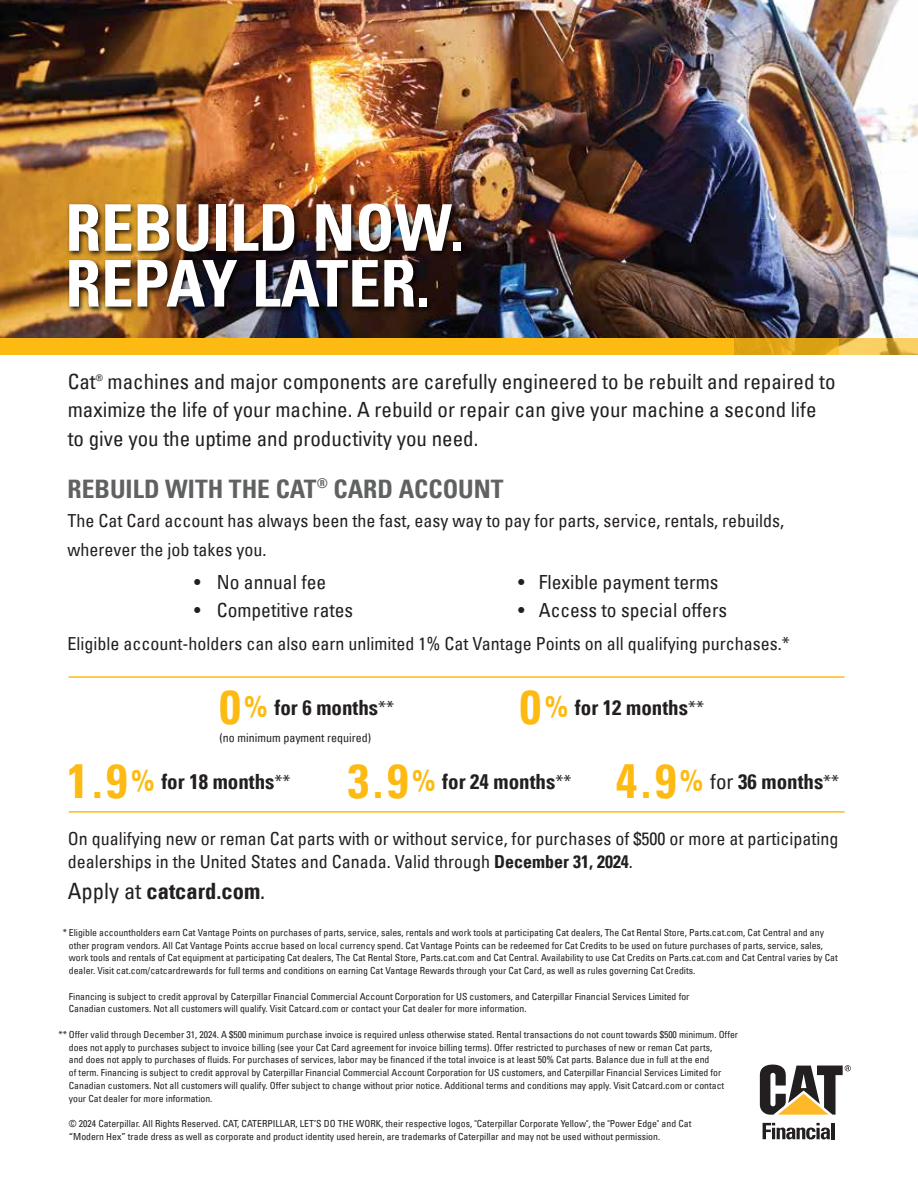
<style>
.page{position:relative;width:918px;height:1188px;background:#fff}
.page>*{position:absolute;margin:0;border:0;box-sizing:border-box;transform-origin:0 0}
.t1{font:700 condensed 64.5px/55.8px "Univers LT";color:#fff}
.t2{font:700 condensed 25.5px "Univers LT";color:#606161}
.t3{font:700 condensed 22.5px "Univers LT";color:#231f20}
.t4{font:condensed 21px/28.5px "Univers LT";color:#231f20}
.t5{font:700 condensed 21px "Univers LT";color:#231f20}
.t6{font:condensed 19.5px "Univers LT";color:#231f20}
.t7{font:condensed 18px/28.5px "Univers LT";color:#231f20}
.t8{font:condensed 12px "Univers LT";color:#231f20}
.t9{font:condensed 9.75px/12.8px "Univers LT";color:#231f20}
.t10{font:condensed 9px "Univers LT";color:#231f20}
.s1{font-size:48px;color:#fdba12}
.s2{font-size:30px;color:#fdba12}
.s3{font-weight:400;font-size:18px}
.s4{font-weight:400}
.s5{font-weight:700}
</style>
<div class="page">
<img style="left:0;top:0;width:918px;height:338px">
<svg style="left:733px;top:338px;width:106px;height:17px;background:#dfa516"></svg>
<svg style="left:839px;top:338px;width:79px;height:17px"></svg>
<div style="left:0;top:338px;width:733px;height:20px;background:#fdba12"></div>
<div style="left:0;top:356px;width:918px;height:268px;background:#fff"></div>
<svg style="left:763px;top:1123px;width:67px;height:16px"></svg>
<hr style="left:831px;top:1123px;width:3px;height:16px;background:#231f20">
<svg style="left:760px;top:1065px;width:91px;height:50px"></svg>
<img style="left:61px;top:191px;width:412px;height:141px">
<hr style="left:69px;top:676px;width:776px;height:2px;background:#fcba17">
<hr style="left:69px;top:811px;width:776px;height:2px;background:#fcba17">
<h1 class="t1" style="left:65px;top:200px;width:400px">REBUILD NOW.<br>REPAY LATER.</h1>
<h3 class="t4" style="left:68px;top:367px;width:30px">Cat</h3>
<p class="t10" style="left:96px;top:372px;width:9px">®</p>
<h3 class="t4" style="left:68px;top:367px;width:769px;text-indent:40px">machines and major components are carefully engineered to be rebuilt and repaired to maximize the life of your machine. A rebuild or repair can give your machine a second life to give you the uptime and productivity you need.</h3>
<h2 class="t2" style="left:68px;top:474px;width:438px">REBUILD WITH THE CAT<sup>®</sup> CARD ACCOUNT</h2>
<h3 class="t7" style="left:67px;top:506px;width:718px">The Cat Card account has always been the fast, easy way to pay for parts, service, rentals, rebuilds, wherever the job takes you.</h3>
<h3 class="t6" style="left:194px;top:569px;width:134px">• No annual fee</h3>
<h3 class="t6" style="left:518px;top:569px;width:202px">• Flexible payment terms</h3>
<h3 class="t6" style="left:194px;top:598px;width:161px">• Competitive rates</h3>
<h3 class="t6" style="left:518px;top:598px;width:211px">• Access to special offers</h3>
<h3 class="t7" style="left:68px;top:629px;width:724px">Eligible account-holders can also earn unlimited 1% Cat Vantage Points on all qualifying purchases.*</h3>
<h3 class="t5" style="left:219px;top:695px;width:176px"><span class="s1">0</span><span class="s2">%</span> for 6 months<span class="s3">**</span></h3>
<h3 class="t5" style="left:520px;top:695px;width:186px"><span class="s1">0</span><span class="s2">%</span> for 12 months<span class="s3">**</span></h3>
<p class="t8" style="left:219px;top:730px;width:153px">(no minimum payment required)</p>
<h3 class="t5" style="left:67px;top:769px;width:225px"><span class="s1">1.9</span><span class="s2">%</span> for 18 months<span class="s3">**</span></h3>
<h3 class="t5" style="left:348px;top:769px;width:225px"><span class="s1">3.9</span><span class="s2">%</span> for 24 months<span class="s3">**</span></h3>
<h3 class="t5" style="left:616px;top:769px;width:225px"><span class="s1">4.9</span><span class="s2">%</span> <span class="s4">for</span> 36 months<span class="s3">**</span></h3>
<h3 class="t7" style="left:68px;top:828px;width:772px;line-height:22.5px">On qualifying new or reman Cat parts with or without service, for purchases of $500 or more at participating dealerships in the United States and Canada. Valid through <span class="s5">December 31, 2024</span>.</h3>
<h3 class="t3" style="left:68px;top:878px;width:199px"><span class="s4">Apply at</span> catcard.com<span class="s4">.</span></h3>
<p class="t9" style="left:69px;top:926px;width:770px;text-indent:-6px">* Eligible accountholders earn Cat Vantage Points on purchases of parts, service, sales, rentals and work tools at participating Cat dealers, The Cat Rental Store, Parts.cat.com, Cat Central and any other program vendors. All Cat Vantage Points accrue based on local currency spend. Cat Vantage Points can be redeemed for Cat Credits to be used on future purchases of parts, service, sales, work tools and rentals of Cat equipment at participating Cat dealers, The Cat Rental Store, Parts.cat.com and Cat Central. Availability to use Cat Credits on Parts.cat.com and Cat Central varies by Cat dealer. Visit cat.com/catcardrewards for full terms and conditions on earning Cat Vantage Rewards through your Cat Card, as well as rules governing Cat Credits.</p>
<p class="t9" style="left:69px;top:990px;width:622px">Financing is subject to credit approval by Caterpillar Financial Commercial Account Corporation for US customers, and Caterpillar Financial Services Limited for<br>Canadian customers. Not all customers will qualify. Visit Catcard.com or contact your Cat dealer for more information.</p>
<p class="t9" style="left:69px;top:1028px;width:671px;text-indent:-10px">** Offer valid through December 31, 2024. A $500 minimum purchase invoice is required unless otherwise stated. Rental transactions do not count towards $500 minimum. Offer does not apply to purchases subject to invoice billing (see your Cat Card agreement for invoice billing terms). Offer restricted to purchases of new or reman Cat parts,<br>and does not apply to purchases of fluids. For purchases of services, labor may be financed if the total invoice is at least 50% Cat parts. Balance due in full at the end<br>of term. Financing is subject to credit approval by Caterpillar Financial Commercial Account Corporation for US customers, and Caterpillar Financial Services Limited for Canadian customers. Not all customers will qualify. Offer subject to change without prior notice. Additional terms and conditions may apply. Visit Catcard.com or contact your Cat dealer for more information.</p>
<p class="t9" style="left:69px;top:1117px;width:624px">© 2024 Caterpillar. All Rights Reserved. CAT, CATERPILLAR, LET’S DO THE WORK, their respective logos, "Caterpillar Corporate Yellow", the "Power Edge" and Cat “Modern Hex” trade dress as well as corporate and product identity used herein, are trademarks of Caterpillar and may not be used without permission.</p>
</div>
